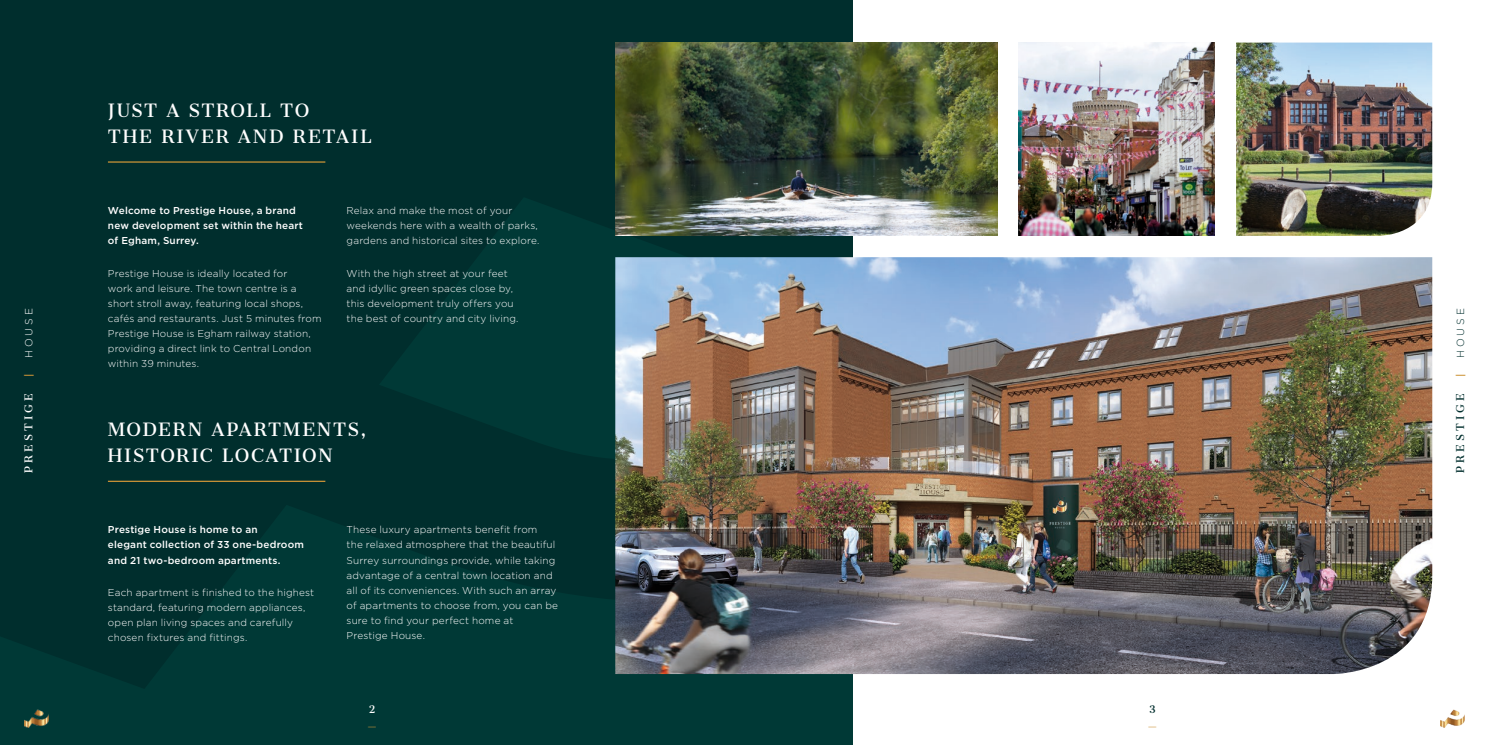
<style>
.page{position:relative;width:1489px;height:745px;background:#fff}
.page>*{position:absolute;margin:0;border:0;box-sizing:border-box;transform-origin:0 0}
.t1{font:17.5px/26.2px "Cantata One";letter-spacing:.08em;color:#fff}
.t2{font:17.5px/26.2px "Cantata One";letter-spacing:.1em;color:#fff}
.t3{font:10.38px "Cantata One";letter-spacing:.3em;color:#002e2d}
.t4{font:10.38px "Cantata One";letter-spacing:.3em;color:#fff}
.t5{font:300 10.38px "Gotham";letter-spacing:.3em;color:#002e2d}
.t6{font:300 10.38px "Gotham";letter-spacing:.3em;color:#fff}
.t7{font:500 10.38px "Gotham";color:#cc9437}
.t8{font:300 10px/15px "Gotham HTF";letter-spacing:.015em;color:#fff}
.t9{font:500 10px/15px "Gotham HTF";letter-spacing:.02em;color:#fff}
.t10{font:300 10px "Gotham HTF";color:#cc9437;scale:2 1}
.t11{font:10px "Cantata One";color:#fff}
.t12{font:10px "Cantata One";color:#002e2d}
</style>
<div class="page">
<div style="left:0;top:0;width:852px;height:744px;background:#002e2d"></div>
<svg style="left:0;top:480px;width:852px;height:264px;fill:#003936"></svg>
<svg style="left:380px;top:198px;width:304px;height:260px;fill:#003936"></svg>
<img style="left:25px;top:709px;width:24px;height:17px">
<img style="left:1440px;top:709px;width:23px;height:17px">
<hr style="left:108px;top:161px;width:217px;height:1px;background:#cc9437">
<hr style="left:108px;top:480px;width:217px;height:1px;background:#cc9437">
<img style="left:615px;top:257px;width:816px;height:416px">
<img style="left:1236px;top:43px;width:195px;height:193px">
<img style="left:1018px;top:43px;width:196px;height:193px">
<img style="left:615px;top:43px;width:382px;height:193px">
<p class="t6" style="left:22px;top:358px;width:52px;rotate:-90deg">HOUSE</p>
<p class="t7" style="left:22px;top:377px;width:5px;rotate:-90deg">|</p>
<p class="t4" style="left:22px;top:472px;width:81px;rotate:-90deg">PRESTIGE</p>
<h1 class="t2" style="left:108px;top:97px;width:265px">JUST A STROLL TO<br>THE RIVER AND RETAIL</h1>
<p class="t9" style="left:108px;top:203px;width:196px">Welcome to Prestige House, a brand new development set within the heart of Egham, Surrey.</p>
<p class="t8" style="left:108px;top:266px;width:215px">Prestige House is ideally located for<br>work and leisure. The town centre is a short stroll away, featuring local shops, cafés and restaurants. Just 5 minutes from Prestige House is Egham railway station, providing a direct link to Central London within 39 minutes.</p>
<p class="t8" style="left:346px;top:203px;width:194px">Relax and make the most of your weekends here with a wealth of parks, gardens and historical sites to explore.</p>
<p class="t8" style="left:346px;top:266px;width:173px">With the high street at your feet and idyllic green spaces close by, this development truly offers you the best of country and city living.</p>
<h1 class="t1" style="left:108px;top:416px;width:260px">MODERN APARTMENTS,<br>HISTORIC LOCATION</h1>
<p class="t9" style="left:108px;top:522px;width:197px">Prestige House is home to an<br>elegant collection of 33 one-bedroom and 21 two-bedroom apartments.</p>
<p class="t8" style="left:108px;top:584px;width:208px">Each apartment is finished to the highest standard, featuring modern appliances, open plan living spaces and carefully chosen fixtures and fittings.</p>
<p class="t8" style="left:346px;top:522px;width:213px">These luxury apartments benefit from<br>the relaxed atmosphere that the beautiful Surrey surroundings provide, while taking advantage of a central town location and all of its conveniences. With such an array of apartments to choose from, you can be sure to find your perfect home at<br>Prestige House.</p>
<p class="t11" style="left:369px;top:703px;width:8px">2</p>
<p class="t10" style="left:367px;top:720px;width:7px">–</p>
<p class="t12" style="left:1149px;top:703px;width:8px">3</p>
<p class="t10" style="left:1147px;top:720px;width:7px">–</p>
<p class="t5" style="left:1453px;top:358px;width:52px;rotate:-90deg">HOUSE</p>
<p class="t7" style="left:1453px;top:377px;width:5px;rotate:-90deg">|</p>
<p class="t3" style="left:1453px;top:472px;width:81px;rotate:-90deg">PRESTIGE</p>
</div>
